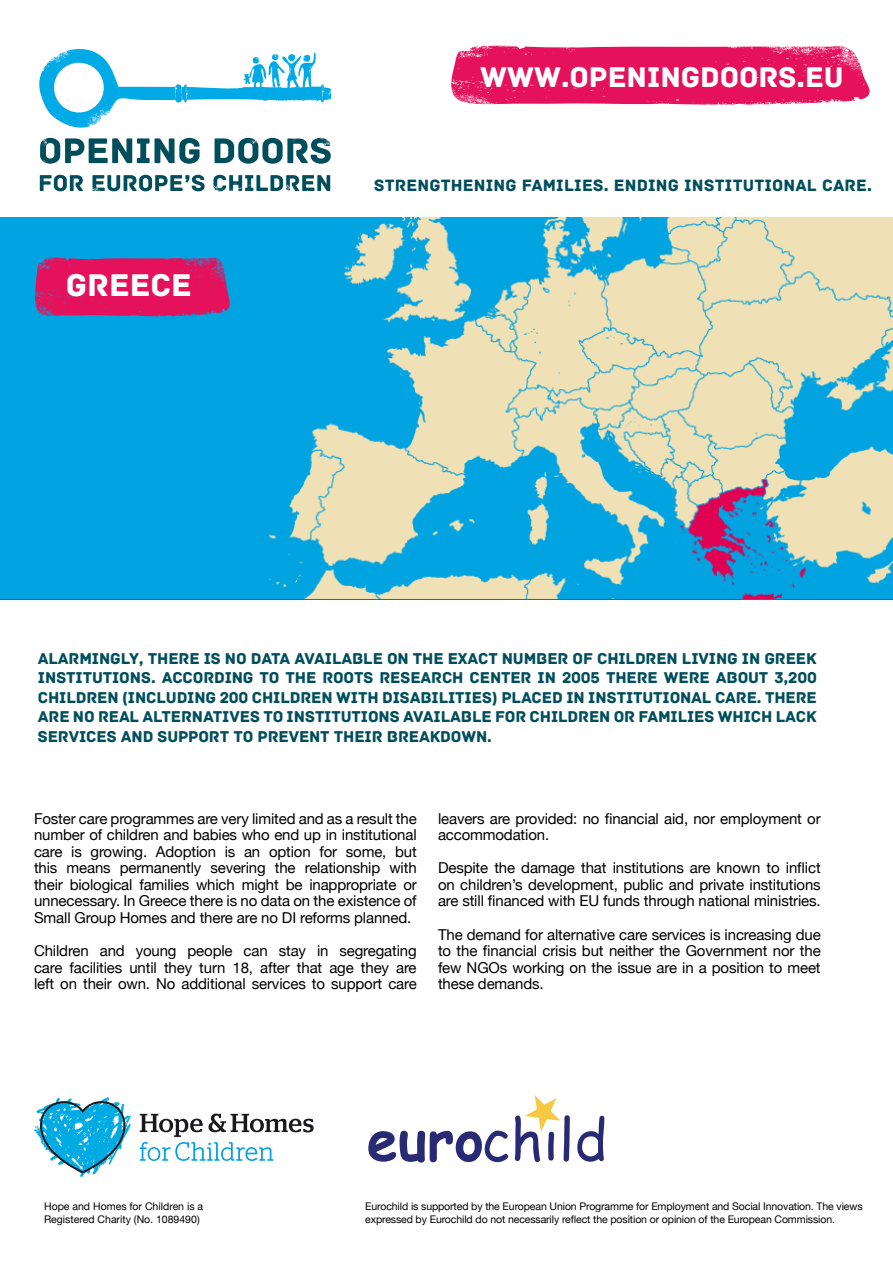
<style>
.page{position:relative;width:893px;height:1263px;background:#fff}
.page>*{position:absolute;margin:0;border:0;box-sizing:border-box;transform-origin:0 0}
.t1{font:33px "Archive";color:#fff}
.t2{font:30px "Archive";color:#fff}
.t3{font:17.25px "Archive";letter-spacing:.01em;color:#004e5c}
.t4{font:16.5px/19.5px "Archive";letter-spacing:-.01em;color:#004e5c;text-align:justify}
.t5{font:15px/16.5px "Helvetica Neue";letter-spacing:-.01em;color:#000;text-align:justify}
.t6{font:10.5px/13.4px "Helvetica Neue";letter-spacing:-.01em;color:#000}
</style>
<div class="page">
<svg style="left:40px;top:138px;width:291px;height:53px"></svg>
<svg style="left:39px;top:49px;width:292px;height:79px"></svg>
<img style="left:0;top:217px;width:893px;height:383px">
<img style="left:34px;top:1097px;width:97px;height:81px">
<svg style="left:140px;top:1113px;width:174px;height:48px"></svg>
<svg style="left:40px;top:1101px;width:85px;height:72px"></svg>
<svg style="left:368px;top:1131px;width:140px;height:32px"></svg>
<svg style="left:577px;top:1116px;width:27px;height:46px"></svg>
<svg style="left:515px;top:1095px;width:55px;height:67px"></svg>
<svg style="left:451px;top:46px;width:419px;height:59px;background:#e72669"></svg>
<svg style="left:35px;top:257px;width:197px;height:60px;background:#ca216a"></svg>
<h2 class="t2" style="left:480px;top:60px;width:365px">WWW.OPENINGDOORS.EU</h2>
<h1 class="t1" style="left:66px;top:265px;width:128px">GREECE</h1>
<p class="t3" style="left:374px;top:175px;width:499px">STRENGTHENING FAMILIES. ENDING INSTITUTIONAL CARE.</p>
<p class="t4" style="left:38px;top:649px;width:780px">ALARMINGLY, THERE IS NO DATA AVAILABLE ON THE EXACT NUMBER OF CHILDREN LIVING IN GREEK INSTITUTIONS. ACCORDING TO THE ROOTS RESEARCH CENTER IN 2005 THERE WERE ABOUT 3,200<br>CHILDREN (INCLUDING 200 CHILDREN WITH DISABILITIES) PLACED IN INSTITUTIONAL CARE. THERE ARE NO REAL ALTERNATIVES TO INSTITUTIONS AVAILABLE FOR CHILDREN OR FAMILIES WHICH LACK SERVICES AND SUPPORT TO PREVENT THEIR BREAKDOWN.</p>
<p class="t5" style="left:34px;top:811px;width:384px">Foster care programmes are very limited and as a result the number of children and babies who end up in institutional care is growing. Adoption is an option for some, but this means permanently severing the relationship with their biological families which might be inappropriate or unnecessary. In Greece there is no data on the existence of Small Group Homes and there are no DI reforms planned.</p>
<p class="t5" style="left:34px;top:943px;width:384px">Children and young people can stay in segregating care facilities until they turn 18, after that age they are left on their own. No additional services to support care</p>
<p class="t5" style="left:438px;top:811px;width:384px">leavers are provided: no financial aid, nor employment or accommodation.</p>
<p class="t5" style="left:438px;top:861px;width:384px">Despite the damage that institutions are known to inflict on children’s development, public and private institutions are still financed with EU funds through national ministries.</p>
<p class="t5" style="left:438px;top:927px;width:384px">The demand for alternative care services is increasing due to the financial crisis but neither the Government nor the few NGOs working on the issue are in a position to meet these demands.</p>
<p class="t6" style="left:44px;top:1200px;width:161px">Hope and Homes for Children is a<br>Registered Charity (No. 1089490)</p>
<p class="t6" style="left:365px;top:1200px;width:499px">Eurochild is supported by the European Union Programme for Employment and Social Innovation. The views expressed by Eurochild do not necessarily reflect the position or opinion of the European Commission.</p>
</div>
